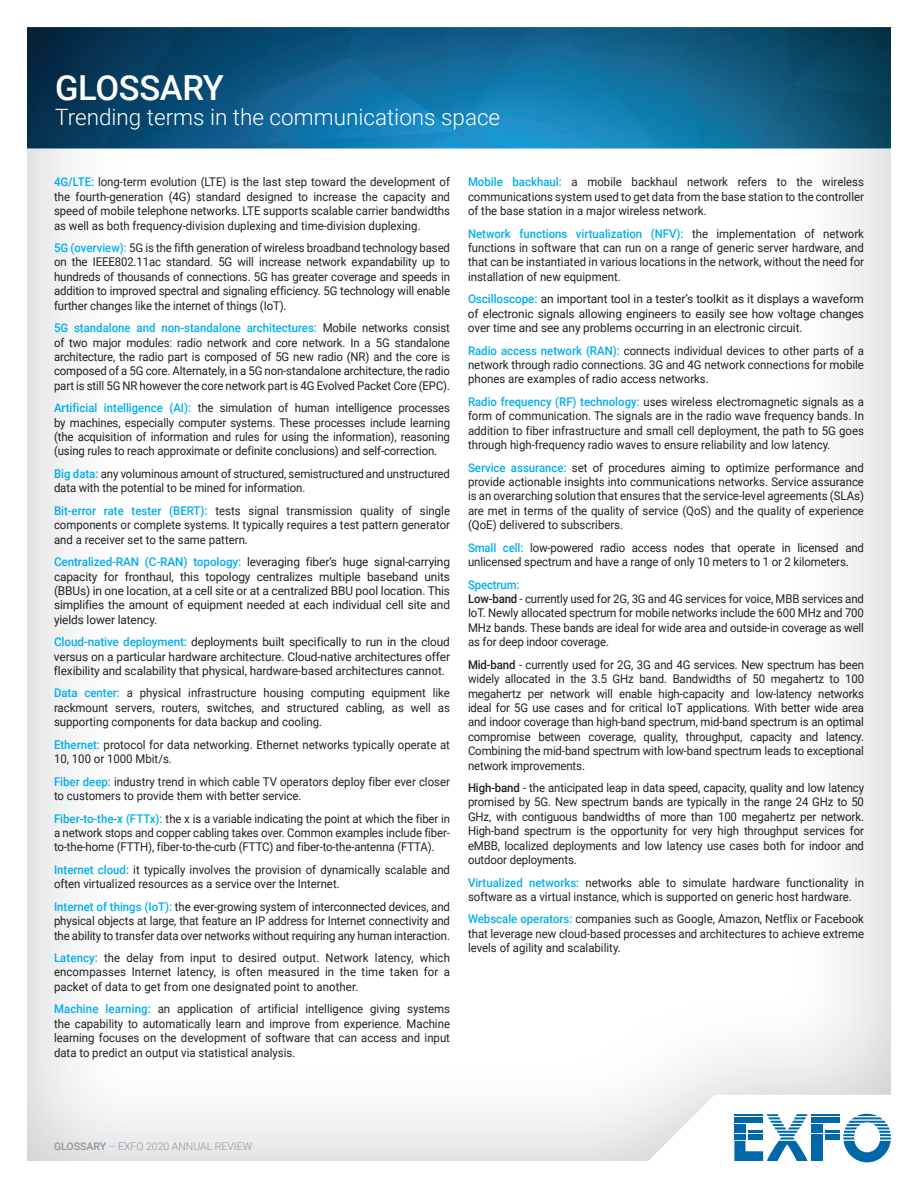
<style>
.page{position:relative;width:918px;height:1188px;background:#fff}
.page>*{position:absolute;margin:0;border:0;box-sizing:border-box;transform-origin:0 0}
.t1{font:500 34.5px "Roboto";letter-spacing:-.01em;color:#fff}
.t2{font:300 22.5px "Roboto";color:#fff}
.t3{font:12px/14.4px "Roboto";letter-spacing:-.01em;color:#231f20;text-align:justify;scale:.95 1}
.t4{font:12px/14.4px "Roboto";letter-spacing:-.01em;color:#231f20;text-align:justify}
.t5{font:300 10.5px "Roboto";color:#939598}
.s1{font-weight:500;color:#00aeef}
.s2{font-weight:500}
.s3{font-weight:400;color:#6bcff6}
</style>
<div class="page">
<svg style="left:734px;top:1114px;width:157px;height:48px"></svg>
<hr style="left:734px;top:1121px;width:29px;height:2px;background:#0068a9">
<img style="left:27px;top:27px;width:864px;height:121px">
<h1 class="t1" style="left:55px;top:63px;width:170px">GLOSSARY</h1>
<h2 class="t2" style="left:55px;top:102px;width:447px">Trending terms in the communications space</h2>
<p class="t3" style="left:54px;top:174px;width:418px"><span class="s1">4G/LTE:</span> long-term evolution (LTE) is the last step toward the development of the fourth-generation (4G) standard designed to increase the capacity and speed of mobile telephone networks. LTE supports scalable carrier bandwidths as well as both frequency-division duplexing and time-division duplexing.</p>
<p class="t3" style="left:54px;top:240px;width:418px"><span class="s1">5G (overview):</span> 5G is the fifth generation of wireless broadband technology based on the IEEE802.11ac standard. 5G will increase network expandability up to hundreds of thousands of connections. 5G has greater coverage and speeds in addition to improved spectral and signaling efficiency. 5G technology will enable further changes like the internet of things (IoT).</p>
<p class="t3" style="left:54px;top:320px;width:418px"><span class="s1">5G standalone and non-standalone architectures:</span> Mobile networks consist of two major modules: radio network and core network. In a 5G standalone architecture, the radio part is composed of 5G new radio (NR) and the core is composed of a 5G core. Alternately, in a 5G non-standalone architecture, the radio part is still 5G NR however the core network part is 4G Evolved Packet Core (EPC).</p>
<p class="t3" style="left:54px;top:400px;width:418px"><span class="s1">Artificial intelligence (AI):</span> the simulation of human intelligence processes by machines, especially computer systems. These processes include learning (the acquisition of information and rules for using the information), reasoning (using rules to reach approximate or definite conclusions) and self-correction.</p>
<p class="t3" style="left:54px;top:466px;width:418px"><span class="s1">Big data:</span> any voluminous amount of structured, semistructured and unstructured data with the potential to be mined for information.</p>
<p class="t3" style="left:54px;top:503px;width:418px"><span class="s1">Bit-error rate tester (BERT):</span> tests signal transmission quality of single components or complete systems. It typically requires a test pattern generator and a receiver set to the same pattern.</p>
<p class="t4" style="left:54px;top:554px;width:398px"><span class="s1">Centralized-RAN (C-RAN) topology:</span> leveraging fiber’s huge signal-carrying capacity for fronthaul, this topology centralizes multiple baseband units (BBUs) in one location, at a cell site or at a centralized BBU pool location. This simplifies the amount of equipment needed at each individual cell site and yields lower latency.</p>
<p class="t4" style="left:54px;top:634px;width:398px"><span class="s1">Cloud-native deployment:</span> deployments built specifically to run in the cloud versus on a particular hardware architecture. Cloud-native architectures offer flexibility and scalability that physical, hardware-based architectures cannot.</p>
<p class="t3" style="left:54px;top:686px;width:418px"><span class="s1">Data center:</span> a physical infrastructure housing computing equipment like rackmount servers, routers, switches, and structured cabling, as well as supporting components for data backup and cooling.</p>
<p class="t3" style="left:54px;top:737px;width:418px"><span class="s1">Ethernet:</span> protocol for data networking. Ethernet networks typically operate at<br>10, 100 or 1000 Mbit/s.</p>
<p class="t3" style="left:54px;top:774px;width:418px"><span class="s1">Fiber deep:</span> industry trend in which cable TV operators deploy fiber ever closer to customers to provide them with better service.</p>
<p class="t3" style="left:54px;top:811px;width:418px"><span class="s1">Fiber-to-the-x (FTTx):</span> the x is a variable indicating the point at which the fiber in a network stops and copper cabling takes over. Common examples include fiber&shy;to-the-home (FTTH), fiber-to-the-curb (FTTC) and fiber-to-the-antenna (FTTA).</p>
<p class="t3" style="left:54px;top:862px;width:418px"><span class="s1">Internet cloud:</span> it typically involves the provision of dynamically scalable and often virtualized resources as a service over the Internet.</p>
<p class="t3" style="left:54px;top:899px;width:418px"><span class="s1">Internet of things (IoT):</span> the ever-growing system of interconnected devices, and physical objects at large, that feature an IP address for Internet connectivity and the ability to transfer data over networks without requiring any human interaction.</p>
<p class="t3" style="left:54px;top:950px;width:418px"><span class="s1">Latency:</span> the delay from input to desired output. Network latency, which encompasses Internet latency, is often measured in the time taken for a packet of data to get from one designated point to another.</p>
<p class="t3" style="left:54px;top:1001px;width:418px"><span class="s1">Machine learning:</span> an application of artificial intelligence giving systems the capability to automatically learn and improve from experience. Machine learning focuses on the development of software that can access and input data to predict an output via statistical analysis.</p>
<p class="t3" style="left:468px;top:174px;width:418px"><span class="s1">Mobile backhaul:</span> a mobile backhaul network refers to the wireless communications system used to get data from the base station to the controller of the base station in a major wireless network.</p>
<p class="t3" style="left:468px;top:226px;width:418px"><span class="s1">Network functions virtualization (NFV):</span> the implementation of network functions in software that can run on a range of generic server hardware, and that can be instantiated in various locations in the network, without the need for installation of new equipment.</p>
<p class="t4" style="left:468px;top:291px;width:398px"><span class="s1">Oscilloscope:</span> an important tool in a tester’s toolkit as it displays a waveform of electronic signals allowing engineers to easily see how voltage changes over time and see any problems occurring in an electronic circuit.</p>
<p class="t3" style="left:468px;top:343px;width:418px"><span class="s1">Radio access network (RAN):</span> connects individual devices to other parts of a network through radio connections. 3G and 4G network connections for mobile phones are examples of radio access networks.</p>
<p class="t3" style="left:468px;top:394px;width:418px"><span class="s1">Radio frequency (RF) technology:</span> uses wireless electromagnetic signals as a form of communication. The signals are in the radio wave frequency bands. In addition to fiber infrastructure and small cell deployment, the path to 5G goes through high-frequency radio waves to ensure reliability and low latency.</p>
<p class="t3" style="left:468px;top:460px;width:418px"><span class="s1">Service assurance:</span> set of procedures aiming to optimize performance and provide actionable insights into communications networks. Service assurance is an overarching solution that ensures that the service-level agreements (SLAs) are met in terms of the quality of service (QoS) and the quality of experience (QoE) delivered to subscribers.</p>
<p class="t3" style="left:468px;top:540px;width:418px"><span class="s1">Small cell:</span> low-powered radio access nodes that operate in licensed and unlicensed spectrum and have a range of only 10 meters to 1 or 2 kilometers.</p>
<p class="t3" style="left:468px;top:577px;width:418px;text-align:left"><span class="s1">Spectrum:<br></span><span class="s2">Low-band</span> - currently used for 2G, 3G and 4G services for voice, MBB services and IoT. Newly allocated spectrum for mobile networks include the 600 MHz and 700<br>MHz bands. These bands are ideal for wide area and outside-in coverage as well as for deep indoor coverage.</p>
<p class="t3" style="left:468px;top:657px;width:418px"><span class="s2">Mid-band</span> - currently used for 2G, 3G and 4G services. New spectrum has been widely allocated in the 3.5 GHz band. Bandwidths of 50 megahertz to 100 megahertz per network will enable high-capacity and low-latency networks ideal for 5G use cases and for critical IoT applications. With better wide area and indoor coverage than high-band spectrum, mid-band spectrum is an optimal compromise between coverage, quality, throughput, capacity and latency.<br>Combining the mid-band spectrum with low-band spectrum leads to exceptional network improvements.</p>
<p class="t3" style="left:468px;top:780px;width:418px"><span class="s2">High-band</span> - the anticipated leap in data speed, capacity, quality and low latency promised by 5G. New spectrum bands are typically in the range 24 GHz to 50<br>GHz, with contiguous bandwidths of more than 100 megahertz per network.<br>High-band spectrum is the opportunity for very high throughput services for eMBB, localized deployments and low latency use cases both for indoor and outdoor deployments.</p>
<p class="t3" style="left:468px;top:875px;width:418px"><span class="s1">Virtualized networks:</span> networks able to simulate hardware functionality in software as a virtual instance, which is supported on generic host hardware.</p>
<p class="t3" style="left:468px;top:911px;width:418px"><span class="s1">Webscale operators:</span> companies such as Google, Amazon, Netflix or Facebook that leverage new cloud-based processes and architectures to achieve extreme levels of agility and scalability.</p>
<p class="t5" style="left:54px;top:1139px;width:200px"><span class="s2">GLOSSARY</span> <span class="s3">–</span> EXFO 2020 ANNUAL REVIEW</p>
</div>
